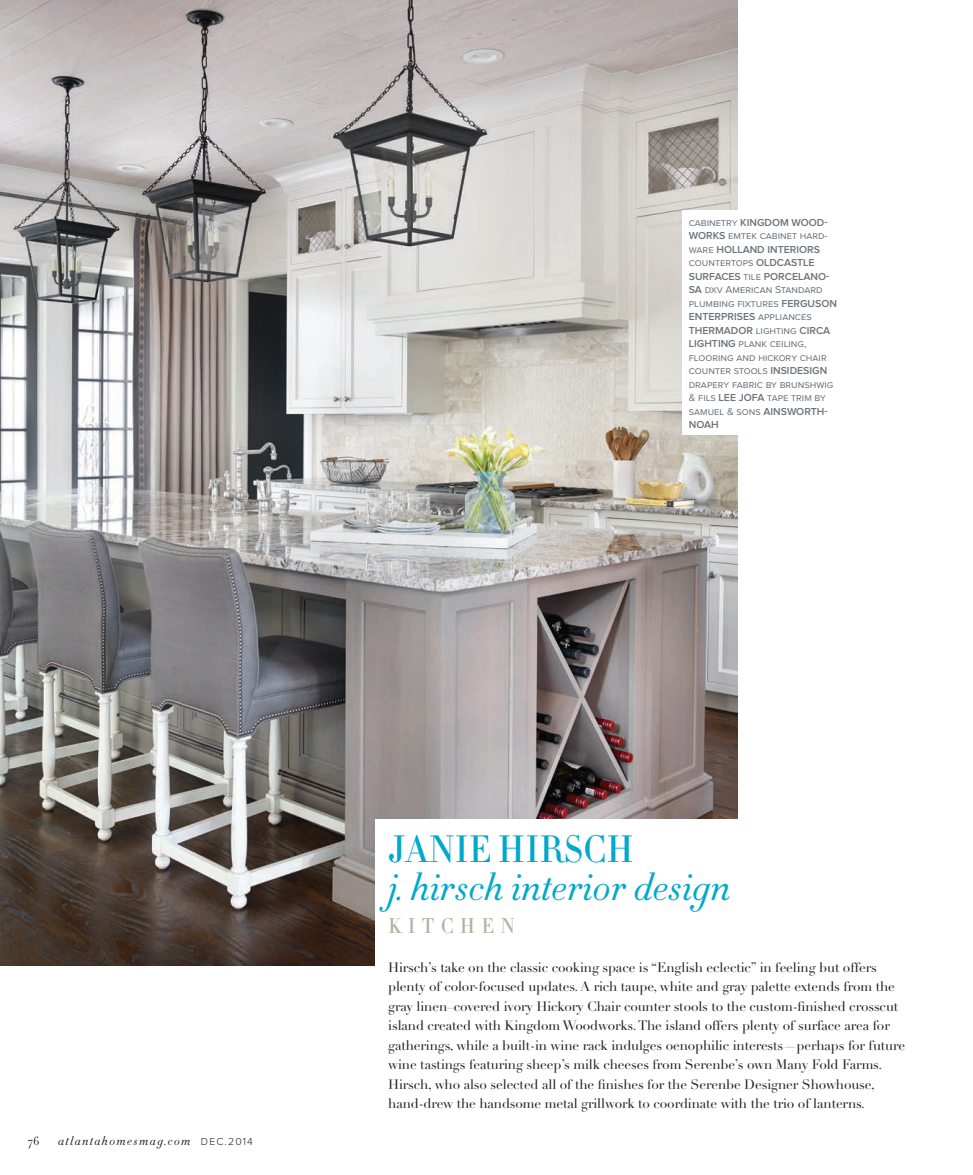
<style>
.page{position:relative;width:973px;height:1175px;background:#fff}
.page>*{position:absolute;margin:0;border:0;box-sizing:border-box;transform-origin:0 0}
.t1{font:italic 300 37.5px/37.5px "HTF Didot L06";color:#00a9cc}
.t2{font:300 21px "HTF Didot L06";letter-spacing:.3em;color:#b3b2a0}
.t3{font:13.5px/19.5px "Didot LT Std";letter-spacing:-.01em;color:#231f20}
.t4{font:italic 300 12px "HTF Didot L06";letter-spacing:.11em;color:#231f20}
.t5{font:300 12px "HTF Didot L11";color:#231f20}
.t6{font:10.5px/13.5px "Proxima Nova";color:#6a747b}
.s1{font-weight:600}
.s2{font-family:"Proxima Nova";font-style:normal;font-size:10.5px}
.s3{font-style:normal}
</style>
<div class="page">
<img style="left:0;top:0;width:738px;height:965px">
<div style="left:375px;top:819px;width:531px;height:289px;background:#fff"></div>
<div style="left:682px;top:211px;width:162px;height:224px;background:#fff"></div>
<p class="t6" style="left:689px;top:216px;width:150px">CABINETRY <span class="s1">KINGDOM WOOD-<br>WORKS</span> EMTEK CABINET HARD-<br>WARE <span class="s1">HOLLAND INTERIORS<br></span>COUNTERTOPS <span class="s1">OLDCASTLE<br>SURFACES</span> TILE <span class="s1">PORCELANO-<br>SA</span> DXV AMERICAN STANDARD<br>PLUMBING FIXTURES <span class="s1">FERGUSON<br>ENTERPRISES</span> APPLIANCES<br><span class="s1">THERMADOR</span> LIGHTING <span class="s1">CIRCA<br>LIGHTING</span> PLANK CEILING,<br>FLOORING AND HICKORY CHAIR<br>COUNTER STOOLS <span class="s1">INSIDESIGN<br></span>DRAPERY FABRIC BY BRUNSHWIG &amp; FILS <span class="s1">LEE JOFA</span> TAPE TRIM BY<br>SAMUEL &amp; SONS <span class="s1">AINSWORTH-<br>NOAH</span></p>
<p class="t5" style="left:28px;top:1135px;width:13px">76</p>
<p class="t4" style="left:58px;top:1135px;width:196px">atlantahomesmag.com <span class="s2">DEC.2014</span></p>
<p class="t1" style="left:388px;top:835px;width:344px"><span class="s3">JANIE HIRSCH<br></span>j. hirsch interior design</p>
<p class="t2" style="left:388px;top:917px;width:128px">KITCHEN</p>
<p class="t3" style="left:388px;top:959px;width:518px">Hirsch’s take on the classic cooking space is “English eclectic” in feeling but offers plenty of color-focused updates. A rich taupe, white and gray palette extends from the gray linen–covered ivory Hickory Chair counter stools to the custom-finished crosscut island created with Kingdom Woodworks. The island offers plenty of surface area for gatherings, while a built-in wine rack indulges oenophilic interests—perhaps for future wine tastings featuring sheep’s milk cheeses from Serenbe’s own Many Fold Farms.<br>Hirsch, who also selected all of the finishes for the Serenbe Designer Showhouse, hand-drew the handsome metal grillwork to coordinate with the trio of lanterns.</p>
</div>
